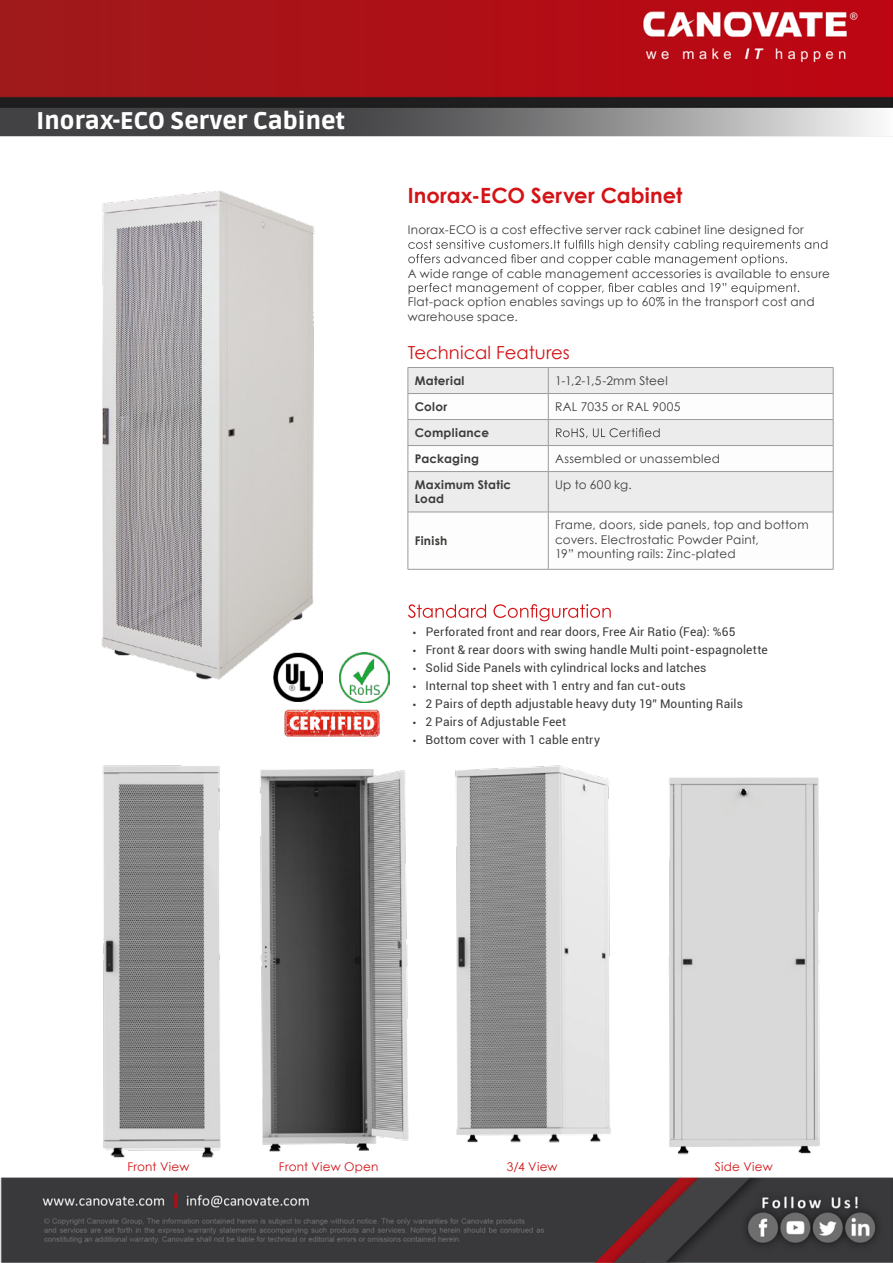
<style>
.page{position:relative;width:893px;height:1263px;background:#fff}
.page>*{position:absolute;margin:0;border:0;box-sizing:border-box;transform-origin:0 0}
.t1{font:900 24px "Ruda";letter-spacing:.005em;color:#fff}
.t2{font:700 21px "Century Gothic";letter-spacing:.005em;color:#d41317}
.t3{font:18px "Century Gothic";color:#d41317}
.t4{font:12px/14.4px "Century Gothic";letter-spacing:.02em;color:#3c3c3b}
.t5{font:12px "Roboto";letter-spacing:.015em;color:#3c3c3b}
.t6{font:700 12px/26px "Century Gothic";letter-spacing:.025em;color:#3c3c3b}
.t7{font:12px "Century Gothic";letter-spacing:.02em;color:#d41317}
.s1{font-family:"Myriad Pro"}
</style>
<div class="page">
<img style="left:0;top:0;width:893px;height:1263px">
<h1 class="t1" style="left:37px;top:107px;width:310px">Inorax-ECO Server Cabinet</h1>
<h2 class="t2" style="left:408px;top:180px;width:276px">Inorax-ECO Server Cabinet</h2>
<p class="t4" style="left:408px;top:223px;width:398px">Inorax-ECO is a cost effective server rack cabinet line designed for</p>
<p class="t4" style="left:408px;top:266px;width:424px">A wide range of cable management accessories is available to ensure</p>
<p class="t4" style="left:408px;top:295px;width:408px">Flat-pack option enables savings up to 60% in the transport cost and warehouse space.</p>
<h3 class="t3" style="left:408px;top:340px;width:164px">Technical Features</h3>
<p class="t6" style="left:415px;top:367px;width:51px">Material</p>
<p class="t4" style="left:555px;top:373px;width:114px">1-1,2-1,5-2mm Steel</p>
<p class="t6" style="left:415px;top:393px;width:34px">Color</p>
<p class="t4" style="left:555px;top:399px;width:127px">RAL 7035 or RAL 9005</p>
<p class="t6" style="left:415px;top:419px;width:76px">Compliance<br>Packaging</p>
<p class="t4" style="left:555px;top:451px;width:167px">Assembled or unassembled</p>
<p class="t6" style="left:415px;top:477px;width:98px;line-height:14.4px">Maximum Static<br>Load</p>
<p class="t4" style="left:555px;top:477px;width:78px">Up to 600 kg.</p>
<p class="t6" style="left:415px;top:527px;width:34px">Finish</p>
<p class="t4" style="left:555px;top:518px;width:255px">Frame, doors, side panels, top and bottom covers. Electrostatic Powder Paint,<br>19” mounting rails: Zinc-plated</p>
<p class="t5" style="left:413px;top:623px;width:324px"><span class="s1">•</span> Perforated front and rear doors, Free Air Ratio (Fea): %65</p>
<p class="t5" style="left:413px;top:641px;width:356px"><span class="s1">•</span> Front &amp; rear doors with swing handle Multi point-espagnolette</p>
<p class="t5" style="left:413px;top:659px;width:295px"><span class="s1">•</span> Solid Side Panels with cylindrical locks and latches</p>
<p class="t5" style="left:413px;top:677px;width:274px"><span class="s1">•</span> Internal top sheet with 1 entry and fan cut-outs</p>
<p class="t5" style="left:413px;top:695px;width:332px"><span class="s1">•</span> 2 Pairs of depth adjustable heavy duty 19” Mounting Rails</p>
<p class="t5" style="left:413px;top:713px;width:155px"><span class="s1">•</span> 2 Pairs of Adjustable Feet</p>
<p class="t5" style="left:413px;top:731px;width:189px"><span class="s1">•</span> Bottom cover with 1 cable entry</p>
<p class="t7" style="left:127px;top:1158px;width:63px">Front View</p>
<p class="t7" style="left:279px;top:1158px;width:101px">Front View Open</p>
<p class="t7" style="left:507px;top:1158px;width:52px">3/4 View</p>
<p class="t7" style="left:715px;top:1158px;width:59px">Side View</p>
</div>
